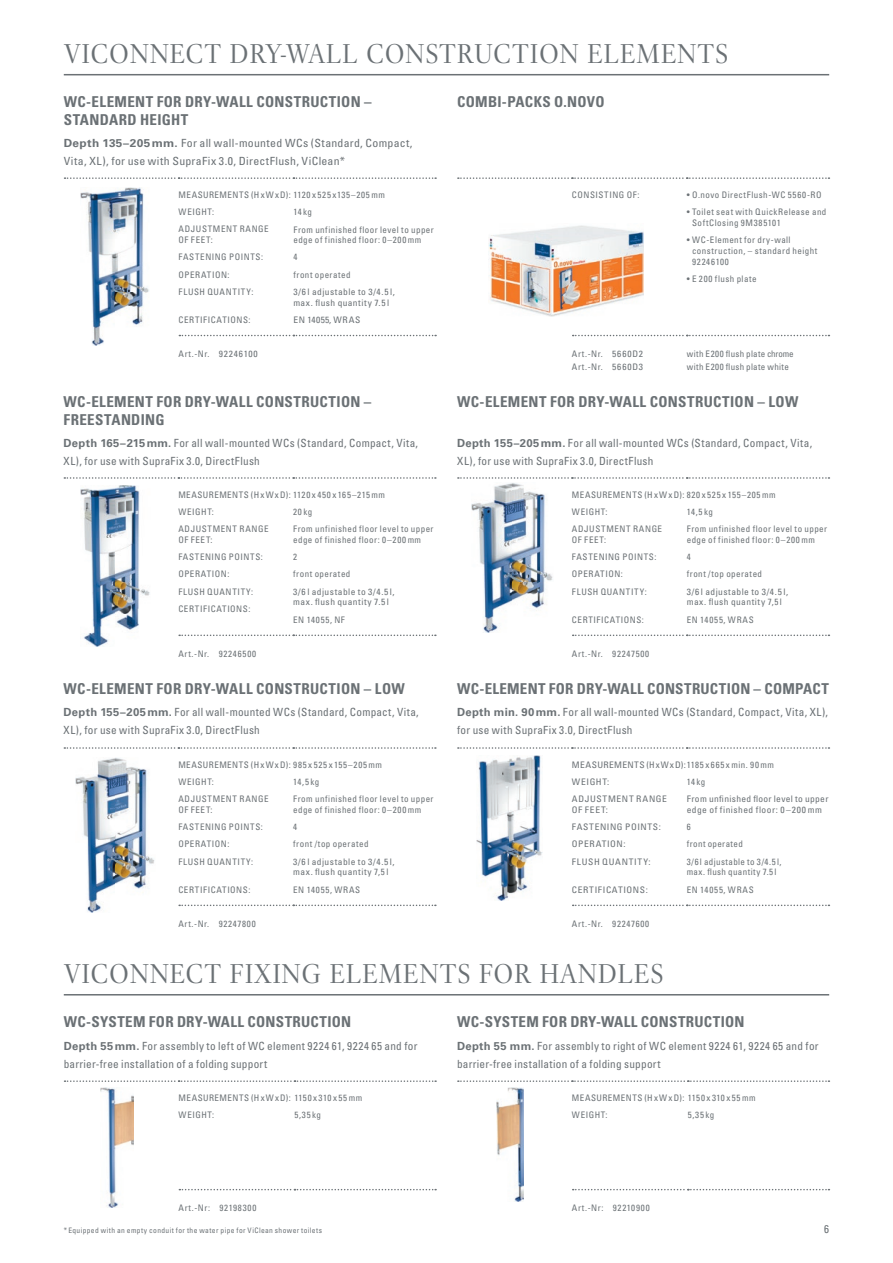
<style>
.page{position:relative;width:893px;height:1263px;background:#fff}
.page>*{position:absolute;margin:0;border:0;box-sizing:border-box;transform-origin:0 0}
.t1{font:27px "Villeroy Boch";letter-spacing:.02em;color:#6b7175}
.t2{font:700 condensed 15px/18px "Univers LT";letter-spacing:.02em;color:#6b7175}
.t3{font:condensed 11.25px/18px "Univers LT";letter-spacing:.025em;color:#6b7175}
.t4{font:condensed 11.25px/18px "Univers LT";letter-spacing:.025em;color:#6b7175;scale:1.05 1}
.t5{font:condensed 9px/17.2px "Univers LT";letter-spacing:.06em;color:#6b7175}
.t6{font:condensed 9px/17.2px "Univers LT";letter-spacing:.06em;color:#6b7175;scale:1.05 1}
.t7{font:condensed 9px "Univers LT";letter-spacing:.08em;color:#6b7175}
.t8{font:condensed 9px "Univers LT";letter-spacing:.09em;color:#6b7175}
.t9{font:condensed 9px/17.1px "Univers LT";letter-spacing:.035em;color:#6b7175}
.t10{font:condensed 9px "Univers LT";letter-spacing:.085em;color:#6b7175}
.t11{font:condensed 9px "Univers LT";letter-spacing:.03em;color:#6b7175}
.t12{font:condensed 7.5px "Univers LT";letter-spacing:.05em;color:#6b7175}
.s1{font-weight:700;font-stretch:normal}
</style>
<div class="page">
<svg style="left:64px;top:477px;width:372px;height:2px"></svg>
<svg style="left:179px;top:634px;width:257px;height:2px"></svg>
<svg style="left:65px;top:177px;width:371px;height:2px"></svg>
<svg style="left:179px;top:335px;width:257px;height:1px"></svg>
<svg style="left:458px;top:177px;width:371px;height:2px"></svg>
<svg style="left:573px;top:335px;width:256px;height:1px"></svg>
<svg style="left:458px;top:477px;width:371px;height:2px"></svg>
<svg style="left:573px;top:634px;width:256px;height:2px"></svg>
<svg style="left:64px;top:747px;width:372px;height:2px"></svg>
<svg style="left:179px;top:904px;width:257px;height:2px"></svg>
<hr style="left:64px;top:74px;width:765px;height:1px;background:#6b7175">
<svg style="left:65px;top:1080px;width:371px;height:2px"></svg>
<svg style="left:179px;top:1189px;width:257px;height:1px"></svg>
<svg style="left:458px;top:1080px;width:371px;height:2px"></svg>
<svg style="left:573px;top:1189px;width:256px;height:1px"></svg>
<hr style="left:64px;top:994px;width:765px;height:1px;background:#6b7175">
<svg style="left:458px;top:747px;width:371px;height:2px"></svg>
<svg style="left:573px;top:904px;width:256px;height:2px"></svg>
<img style="left:489px;top:225px;width:154px;height:92px">
<img style="left:81px;top:187px;width:68px;height:158px">
<img style="left:81px;top:485px;width:69px;height:161px">
<img style="left:75px;top:757px;width:80px;height:155px">
<img style="left:472px;top:483px;width:81px;height:150px">
<img style="left:476px;top:756px;width:67px;height:144px">
<img style="left:100px;top:1087px;width:34px;height:120px">
<img style="left:497px;top:1087px;width:27px;height:114px">
<h1 class="t1" style="left:64px;top:37px;width:666px">VICONNECT DRY-WALL CONSTRUCTION ELEMENTS</h1>
<h2 class="t2" style="left:64px;top:93px;width:309px">WC-ELEMENT FOR DRY-WALL CONSTRUCTION –<br>STANDARD HEIGHT</h2>
<p class="t4" style="left:64px;top:134px;width:334px"><span class="s1">Depth 135–205 mm.</span> For all wall-mounted WCs (Standard, Compact,<br>Vita, XL), for use with SupraFix 3.0, DirectFlush, ViClean*</p>
<p class="t5" style="left:179px;top:186px;width:208px">MEASUREMENTS (H x W x D): 1120 x 525 x135–205 mm<br>WEIGHT:<br>ADJUSTMENT RANGE</p>
<p class="t5" style="left:179px;top:231px;width:86px">OF FEET:<br>FASTENING POINTS:<br>OPERATION:<br>FLUSH QUANTITY:</p>
<p class="t5" style="left:179px;top:311px;width:74px">CERTIFICATIONS:</p>
<p class="t5" style="left:293px;top:203px;width:142px">14 kg<br>From unfinished floor level to upper</p>
<p class="t5" style="left:293px;top:231px;width:129px">edge of finished floor: 0–200 mm<br>4<br>front operated<br>3/6 l adjustable to 3/4.5 l,</p>
<p class="t6" style="left:293px;top:294px;width:93px">max. flush quantity 7.5 l<br>EN 14055, WRAS</p>
<p class="t7" style="left:179px;top:348px;width:81px">Art.-Nr. 92246100</p>
<h2 class="t2" style="left:64px;top:393px;width:309px">WC-ELEMENT FOR DRY-WALL CONSTRUCTION –<br>FREESTANDING</h2>
<p class="t3" style="left:64px;top:434px;width:356px"><span class="s1">Depth 165–215 mm.</span> For all wall-mounted WCs (Standard, Compact, Vita,<br>XL), for use with SupraFix 3.0, DirectFlush</p>
<p class="t5" style="left:178px;top:486px;width:208px">MEASUREMENTS (H x W x D): 1120 x 450 x 165–215 mm<br>WEIGHT:<br>ADJUSTMENT RANGE</p>
<p class="t5" style="left:178px;top:531px;width:86px">OF FEET:<br>FASTENING POINTS:<br>OPERATION:<br>FLUSH QUANTITY:<br>CERTIFICATIONS:</p>
<p class="t5" style="left:293px;top:503px;width:142px">20 kg<br>From unfinished floor level to upper</p>
<p class="t5" style="left:293px;top:531px;width:129px">edge of finished floor: 0–200 mm<br>2<br>front operated<br>3/6 l adjustable to 3/4.5 l,</p>
<p class="t6" style="left:293px;top:593px;width:93px">max. flush quantity 7.5 l<br>EN 14055, NF</p>
<p class="t8" style="left:178px;top:648px;width:79px">Art.-Nr. 92246500</p>
<h2 class="t2" style="left:64px;top:680px;width:343px">WC-ELEMENT FOR DRY-WALL CONSTRUCTION – LOW</h2>
<p class="t3" style="left:64px;top:703px;width:357px"><span class="s1">Depth 155–205 mm.</span> For all wall-mounted WCs (Standard, Compact, Vita,<br>XL), for use with SupraFix 3.0, DirectFlush</p>
<p class="t5" style="left:178px;top:756px;width:205px">MEASUREMENTS (H x W x D): 985 x 525 x 155–205 mm<br>WEIGHT:<br>ADJUSTMENT RANGE</p>
<p class="t5" style="left:178px;top:801px;width:86px">OF FEET:<br>FASTENING POINTS:<br>OPERATION:<br>FLUSH QUANTITY:</p>
<p class="t5" style="left:178px;top:881px;width:74px">CERTIFICATIONS:</p>
<p class="t5" style="left:293px;top:773px;width:142px">14,5 kg<br>From unfinished floor level to upper</p>
<p class="t5" style="left:293px;top:801px;width:130px">edge of finished floor: 0–200 mm<br>4<br>front /top operated<br>3/6 l adjustable to 3/4.5 l,</p>
<p class="t6" style="left:293px;top:863px;width:92px">max. flush quantity 7,5 l<br>EN 14055, WRAS</p>
<p class="t7" style="left:178px;top:918px;width:79px">Art.-Nr. 92247800</p>
<h2 class="t2" style="left:457px;top:93px;width:149px">COMBI-PACKS O.NOVO</h2>
<p class="t5" style="left:572px;top:186px;width:69px">CONSISTING OF:</p>
<p class="t5" style="left:687px;top:186px;width:136px">• O.novo DirectFlush-WC 5560-RO</p>
<p class="t5" style="left:692px;top:207px;width:136px;line-height:10.8px;text-indent:-5px">• Toilet seat with QuickRelease and<br>SoftClosing 9M385101</p>
<p class="t5" style="left:692px;top:235px;width:127px;line-height:10.8px;text-indent:-5px">• WC-Element for dry-wall construction, – standard height<br>92246100</p>
<p class="t5" style="left:687px;top:270px;width:71px">• E 200 flush plate</p>
<p class="t10" style="left:572px;top:348px;width:73px">Art.-Nr. 5660D2</p>
<p class="t11" style="left:687px;top:348px;width:108px">with E200 flush plate chrome</p>
<p class="t10" style="left:572px;top:361px;width:73px">Art.-Nr. 5660D3</p>
<p class="t5" style="left:687px;top:358px;width:104px">with E200 flush plate white</p>
<h2 class="t2" style="left:457px;top:393px;width:343px">WC-ELEMENT FOR DRY-WALL CONSTRUCTION – LOW</h2>
<p class="t3" style="left:457px;top:434px;width:357px"><span class="s1">Depth 155–205 mm.</span> For all wall-mounted WCs (Standard, Compact, Vita,<br>XL), for use with SupraFix 3.0, DirectFlush</p>
<p class="t5" style="left:572px;top:486px;width:205px">MEASUREMENTS (H x W x D): 820 x 525 x 155–205 mm<br>WEIGHT:<br>ADJUSTMENT RANGE</p>
<p class="t5" style="left:572px;top:531px;width:86px">OF FEET:<br>FASTENING POINTS:<br>OPERATION:<br>FLUSH QUANTITY:</p>
<p class="t5" style="left:572px;top:611px;width:74px">CERTIFICATIONS:</p>
<p class="t5" style="left:687px;top:503px;width:142px">14,5 kg<br>From unfinished floor level to upper</p>
<p class="t5" style="left:687px;top:531px;width:130px">edge of finished floor: 0–200 mm<br>4<br>front /top operated<br>3/6 l adjustable to 3/4.5 l,</p>
<p class="t6" style="left:687px;top:593px;width:92px">max. flush quantity 7,5 l<br>EN 14055, WRAS</p>
<p class="t7" style="left:572px;top:648px;width:79px">Art.-Nr. 92247500</p>
<h2 class="t2" style="left:457px;top:680px;width:373px">WC-ELEMENT FOR DRY-WALL CONSTRUCTION – COMPACT</h2>
<p class="t3" style="left:457px;top:703px;width:372px"><span class="s1">Depth min. 90 mm.</span> For all wall-mounted WCs (Standard, Compact, Vita, XL), for use with SupraFix 3.0, DirectFlush</p>
<p class="t6" style="left:572px;top:756px;width:194px">MEASUREMENTS (H x W x D):1185 x 665 x min. 90 mm<br>WEIGHT:<br>ADJUSTMENT RANGE</p>
<p class="t6" style="left:572px;top:801px;width:86px">OF FEET:<br>FASTENING POINTS:<br>OPERATION:<br>FLUSH QUANTITY:</p>
<p class="t6" style="left:572px;top:881px;width:74px">CERTIFICATIONS:</p>
<p class="t9" style="left:687px;top:773px;width:143px">14 kg<br>From unfinished floor level to upper</p>
<p class="t6" style="left:687px;top:801px;width:130px">edge of finished floor: 0 –200 mm<br>6<br>front operated<br>3/6 l adjustable to 3/4.5 l,</p>
<p class="t5" style="left:687px;top:863px;width:91px">max. flush quantity 7.5 l<br>EN 14055, WRAS</p>
<p class="t7" style="left:572px;top:918px;width:79px">Art.-Nr. 92247600</p>
<h1 class="t1" style="left:64px;top:957px;width:601px">VICONNECT FIXING ELEMENTS FOR HANDLES</h1>
<h2 class="t2" style="left:64px;top:1013px;width:289px">WC-SYSTEM FOR DRY-WALL CONSTRUCTION</h2>
<p class="t3" style="left:64px;top:1036px;width:355px"><span class="s1">Depth 55 mm.</span> For assembly to left of WC element 9224 61, 9224 65 and for barrier-free installation of a folding support</p>
<p class="t5" style="left:179px;top:1089px;width:185px">MEASUREMENTS (H x W x D): 1150 x 310 x 55 mm<br>WEIGHT:</p>
<p class="t5" style="left:294px;top:1106px;width:28px">5,35 kg</p>
<h2 class="t2" style="left:457px;top:1013px;width:289px">WC-SYSTEM FOR DRY-WALL CONSTRUCTION</h2>
<p class="t3" style="left:457px;top:1036px;width:363px"><span class="s1">Depth 55 mm.</span> For assembly to right of WC element 9224 61, 9224 65 and for barrier-free installation of a folding support</p>
<p class="t5" style="left:572px;top:1089px;width:185px">MEASUREMENTS (H x W x D): 1150 x 310 x 55 mm<br>WEIGHT:</p>
<p class="t5" style="left:688px;top:1106px;width:28px">5,35 kg</p>
<p class="t8" style="left:179px;top:1202px;width:79px">Art.-Nr: 92198300</p>
<p class="t8" style="left:572px;top:1202px;width:79px">Art.-Nr: 92210900</p>
<p class="t12" style="left:64px;top:1226px;width:260px">* Equipped with an empty conduit for the water pipe for ViClean shower toilets</p>
<p class="t3" style="left:824px;top:1220px;width:6px">6</p>
</div>
